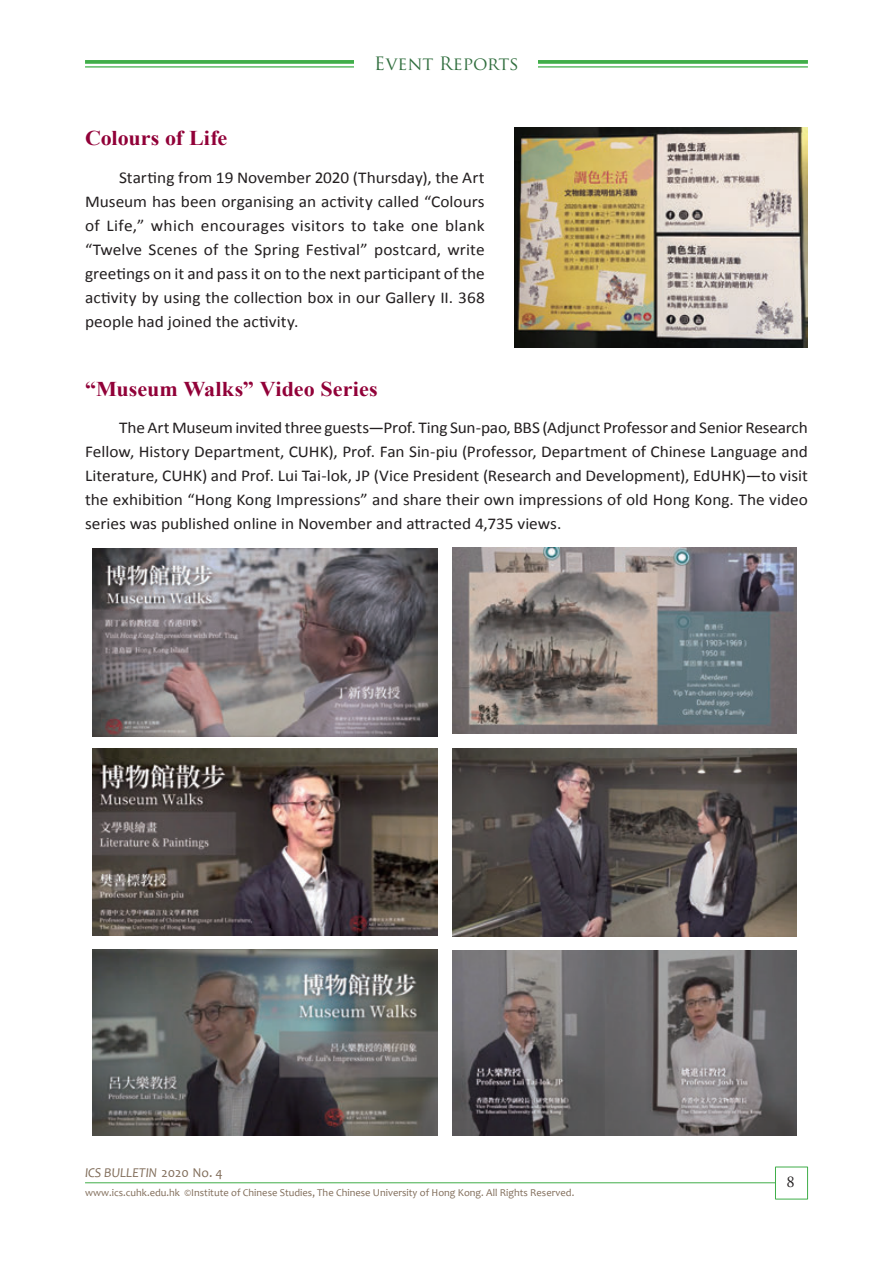
<style>
.page{position:relative;width:893px;height:1263px;background:#fff}
.page>*{position:absolute;margin:0;border:0;box-sizing:border-box;transform-origin:0 0}
.c_BODY_chi{font:700 21px "Times New Roman";color:#910138;scale:1.05 1}
.t1{font:18px "Trajan Pro";color:#306e3e}
.c_BODY_chi-2{font:16.5px/24px "Calibri";color:#231f20;text-align:justify;scale:1.05 1}
.t2{font:16.5px "Adobe Garamond Pro";color:#231f20}
.t3{font:italic 13.5px "Candara";color:#816d5a}
.t4{font:10.5px "Candara";color:#816d5a}
.s1{font-style:normal}
</style>
<div class="page">
<div style="left:775px;top:1166px;width:33px;height:33px;background:#fff;border:1px solid #40ae49"></div>
<hr style="left:85px;top:1182px;width:690px;height:1px;background:#40ae49">
<svg style="left:85px;top:60px;width:723px;height:4px;background:#4bb254"></svg>
<hr style="left:85px;top:66px;width:723px;height:2px;background:#40ae49">
<div style="left:355px;top:54px;width:183px;height:30px;background:#fff"></div>
<img style="left:514px;top:128px;width:294px;height:220px">
<img style="left:93px;top:548px;width:344px;height:188px">
<img style="left:93px;top:749px;width:344px;height:186px">
<img style="left:93px;top:949px;width:344px;height:187px">
<img style="left:452px;top:950px;width:345px;height:186px">
<img style="left:452px;top:749px;width:345px;height:187px">
<img style="left:452px;top:547px;width:345px;height:187px">
<p class="t1" style="left:374px;top:52px;width:146px">Event Reports</p>
<p class="c_BODY_chi" style="left:85px;top:123px;width:137px">Colours of Life</p>
<p class="c_BODY_chi-2" style="left:85px;top:165px;width:382px;text-indent:34px">Starting from 19 November 2020 (Thursday), the Art Museum has been organising an activity called “Colours of Life,” which encourages visitors to take one blank “Twelve Scenes of the Spring Festival” postcard, write greetings on it and pass it on to the next participant of the activity by using the collection box in our Gallery II. 368 people had joined the activity.</p>
<p class="c_BODY_chi" style="left:85px;top:374px;width:280px">“Museum Walks” Video Series</p>
<p class="c_BODY_chi-2" style="left:85px;top:416px;width:690px;text-indent:34px">The Art Museum invited three guests—Prof. Ting Sun-pao, BBS (Adjunct Professor and Senior Research Fellow, History Department, CUHK), Prof. Fan Sin-piu (Professor, Department of Chinese Language and Literature, CUHK) and Prof. Lui Tai-lok, JP (Vice President (Research and Development), EdUHK)—to visit the exhibition “Hong Kong Impressions” and share their own impressions of old Hong Kong. The video series was published online in November and attracted 4,735 views.</p>
<p class="t3" style="left:85px;top:1164px;width:139px">ICS BULLETIN <span class="s1">2020 No. 4</span></p>
<p class="t4" style="left:85px;top:1186px;width:491px">www.ics.cuhk.edu.hk ©Institute of Chinese Studies, The Chinese University of Hong Kong. All Rights Reserved.</p>
<p class="t2" style="left:787px;top:1172px;width:10px">8</p>
</div>
